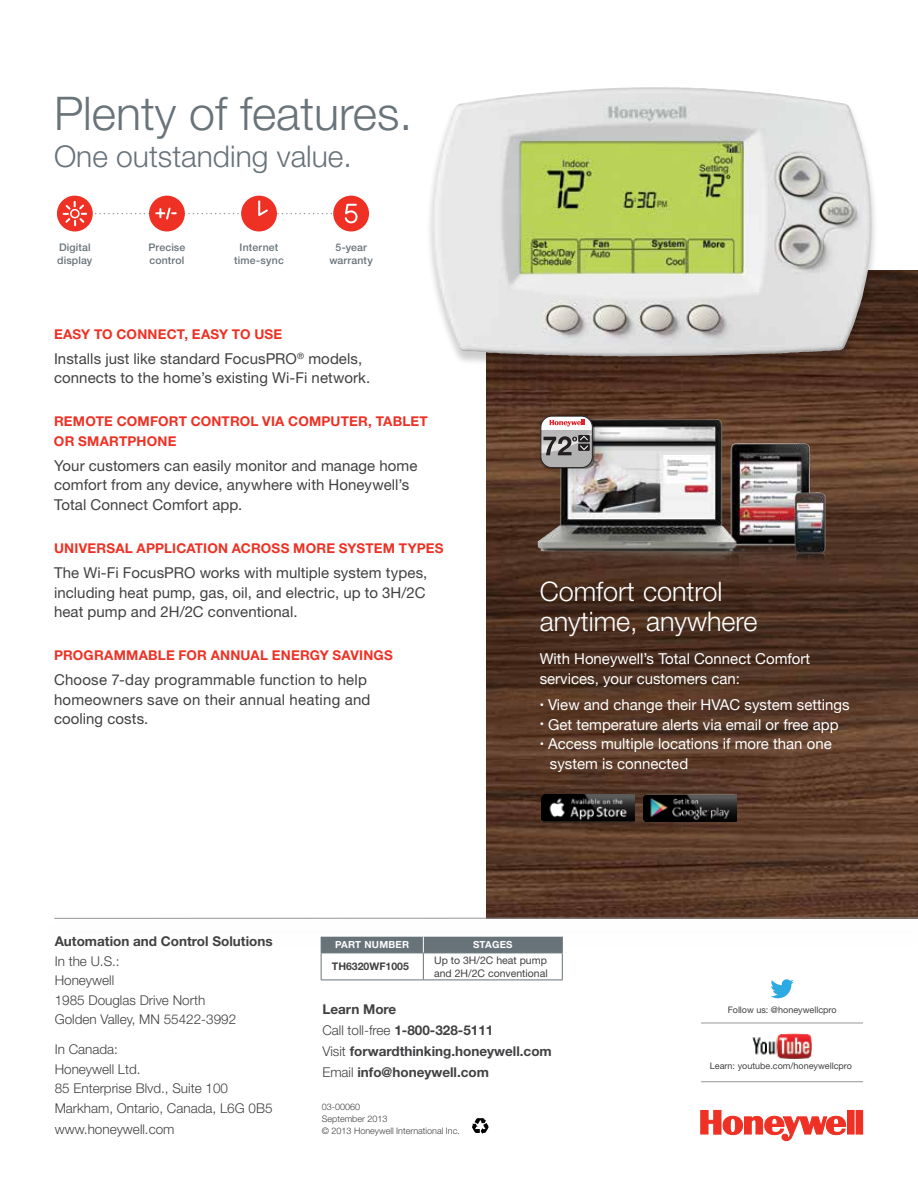
<style>
.page{position:relative;width:918px;height:1188px;background:#fff}
.page>*{position:absolute;margin:0;border:0;box-sizing:border-box;transform-origin:0 0}
.t1{font:300 46.5px "Helvetica Neue LT Std";color:#68737a}
.t2{font:300 30px "Helvetica Neue LT Std";color:#68737a}
.t3{font:300 27px/30px "Helvetica Neue LT Std";color:#fff}
.t4{font:15px/19.5px "Helvetica Neue LT Std";letter-spacing:.005em;color:#414042}
.t5{font:15px/19.5px "Helvetica Neue";color:#fff}
.t6{font:300 13.5px/19.5px "Helvetica Neue LT Std";color:#414042}
.t7{font:700 13.5px "Helvetica Neue LT Std";letter-spacing:.015em;color:#ee3124}
.t8{font:700 13.5px/21px "Helvetica Neue LT Std";color:#414042}
.t9{font:500 10.5px/12.8px "Helvetica Neue LT Std";letter-spacing:.015em;color:#68737a}
.t10{font:10.5px/12.8px "Helvetica Neue LT Std";color:#414042}
.t11{font:700 10.5px "Helvetica Neue LT Std";color:#414042}
.t12{font:700 9.75px "Helvetica Neue LT Std";letter-spacing:.025em;color:#fff}
.t13{font:9px "Helvetica Neue LT Std";color:#414042}
.t14{font:300 9px/12px "Helvetica Neue LT Std";color:#414042}
.s1{font-size:12px}
.s2{font-weight:300}
</style>
<div class="page">
<img style="left:486px;top:270px;width:432px;height:638px">
<div style="left:32px;top:908px;width:886px;height:47px;background:#000;opacity:.27"></div>
<hr style="left:55px;top:918px;width:863px;height:1px;background:#939598">
<svg style="left:562px;top:937px;width:1px;height:43px"></svg>
<hr style="left:321px;top:980px;width:102px;height:1px;background:#68737a">
<hr style="left:423px;top:980px;width:140px;height:1px;background:#68737a">
<svg style="left:321px;top:937px;width:241px;height:43px"></svg>
<svg style="left:472px;top:1118px;width:17px;height:16px"></svg>
<div style="left:57px;top:196px;width:36px;height:35px;background:#ee3124;border-radius:50%"></div>
<div style="left:149px;top:196px;width:36px;height:35px;background:#ee3124;border-radius:50%"></div>
<div style="left:241px;top:196px;width:36px;height:35px;background:#ee3124;border-radius:50%"></div>
<div style="left:333px;top:196px;width:36px;height:35px;background:#ee3124;border-radius:50%"></div>
<svg style="left:62px;top:199px;width:305px;height:28px"></svg>
<div style="left:425px;top:87px;width:454px;height:283px;background:#000;opacity:.2"></div>
<img style="left:432px;top:87px;width:343px;height:270px">
<img style="left:526px;top:408px;width:310px;height:181px">
<img style="left:643px;top:767px;width:93px;height:55px">
<img style="left:542px;top:794px;width:93px;height:56px">
<hr style="left:701px;top:1081px;width:162px;height:1px;background:#939598">
<hr style="left:701px;top:1023px;width:162px;height:1px;background:#939598">
<svg style="left:770px;top:979px;width:24px;height:19px"></svg>
<img style="left:752px;top:1034px;width:60px;height:25px">
<svg style="left:700px;top:1110px;width:146px;height:31px"></svg>
<div style="left:848px;top:1110px;width:6px;height:24px;background:#ee3124"></div>
<div style="left:847px;top:1110px;width:7px;height:24px;border:1px solid #ee3124"></div>
<div style="left:856px;top:1110px;width:7px;height:24px;background:#ee3124"></div>
<div style="left:532px;top:407px;width:84px;height:84px;background:#000;opacity:.2"></div>
<svg style="left:432px;top:217px;width:200px;height:251px"></svg>
<h1 class="t1" style="left:54px;top:85px;width:360px">Plenty of features.</h1>
<h2 class="t2" style="left:54px;top:138px;width:299px">One outstanding value.</h2>
<p class="t9" style="left:57px;top:241px;width:37px">Digital display</p>
<p class="t9" style="left:149px;top:241px;width:38px">Precise control</p>
<p class="t9" style="left:234px;top:241px;width:51px;text-align:center">Internet time-sync</p>
<p class="t9" style="left:329px;top:241px;width:45px;text-align:center">5-year warranty</p>
<p class="t7" style="left:54px;top:326px;width:20px">EASY</p>
<p class="t7" style="left:94px;top:326px;width:34px">TO CONNECT</p>
<p class="t7" style="left:184px;top:326px;width:18px">, EASY</p>
<p class="t7" style="left:232px;top:326px;width:33px">TO USE</p>
<p class="t4" style="left:54px;top:348px;width:318px">Installs just like standard FocusPRO<sup>®</sup> models, connects to the home’s existing Wi-Fi network.</p>
<p class="t7" style="left:54px;top:413px;width:21px">REMOTE</p>
<p class="t7" style="left:117px;top:413px;width:11px">COMFORT</p>
<p class="t7" style="left:191px;top:413px;width:11px">CONTROL</p>
<p class="t7" style="left:262px;top:413px;width:9px">VIA</p>
<p class="t7" style="left:288px;top:413px;width:12px">COM</p>
<p class="t7" style="left:322px;top:413px;width:20px">PUTER</p>
<p class="t7" style="left:368px;top:413px;width:44px">, TABLET</p>
<p class="t7" style="left:54px;top:433px;width:35px">OR SMART</p>
<p class="t7" style="left:128px;top:433px;width:20px">PHONE</p>
<p class="t4" style="left:54px;top:456px;width:365px">Your customers can easily monitor and manage home comfort from any device, anywhere with Honeywell’s<br>Total Connect Comfort app.</p>
<p class="t7" style="left:54px;top:540px;width:20px">UNIVERSAL</p>
<p class="t7" style="left:137px;top:540px;width:37px">APPLICATION</p>
<p class="t7" style="left:232px;top:540px;width:11px">ACROSS</p>
<p class="t7" style="left:293px;top:540px;width:12px">MORE</p>
<p class="t7" style="left:339px;top:540px;width:11px">SYSTEM</p>
<p class="t7" style="left:399px;top:540px;width:37px">TYPES</p>
<p class="t4" style="left:54px;top:563px;width:375px">The Wi-Fi FocusPRO works with multiple system types, including heat pump, gas, oil, and electric, up to 3H/2C heat pump and 2H/2C conventional.</p>
<p class="t7" style="left:54px;top:647px;width:12px">PROGRAMMA</p>
<p class="t7" style="left:148px;top:647px;width:41px">BLE FOR</p>
<p class="t7" style="left:211px;top:647px;width:11px">ANNUAL</p>
<p class="t7" style="left:272px;top:647px;width:11px">ENERGY</p>
<p class="t7" style="left:333px;top:647px;width:10px">SAVINGS</p>
<p class="t4" style="left:54px;top:670px;width:318px">Choose 7-day programmable function to help homeowners save on their annual heating and cooling costs.</p>
<h3 class="t3" style="left:540px;top:576px;width:219px">Comfort control anytime, anywhere</h3>
<p class="t5" style="left:540px;top:650px;width:272px">With Honeywell’s Total Connect Comfort services, your customers can:</p>
<p class="t5" style="left:540px;top:696px;width:311px"><span class="s1">•</span> View and change their HVAC system settings</p>
<p class="t5" style="left:540px;top:715px;width:300px"><span class="s1">•</span> Get temperature alerts via email or free app</p>
<p class="t5" style="left:550px;top:735px;width:283px;text-indent:-10px"><span class="s1">•</span> Access multiple locations if more than one system is connected</p>
<p class="t8" style="left:55px;top:931px;width:219px">AUTOMATION AND CONTROL SOLUTIONS</p>
<p class="t6" style="left:55px;top:951px;width:183px">In the U.S.:<br>Honeywell<br>1985 Douglas Drive North<br>Golden Valley, MN 55422-3992</p>
<p class="t6" style="left:55px;top:1040px;width:219px">In Canada:<br>Honeywell Ltd.<br>85 Enterprise Blvd., Suite 100<br>Markham, Ontario, Canada, L6G 0B5</p>
<p class="t6" style="left:55px;top:1119px;width:121px">www.honeywell.com</p>
<p class="t12" style="left:335px;top:939px;width:75px">PART NUMBER</p>
<p class="t12" style="left:473px;top:939px;width:41px">STAGES</p>
<p class="t11" style="left:332px;top:960px;width:79px">TH6320WF1005</p>
<p class="t10" style="left:434px;top:954px;width:115px">Up to 3H/2C heat pump and 2H/2C conventional</p>
<p class="t8" style="left:322px;top:999px;width:231px">LEARN MORE<br><span class="s2">Call toll-free</span> 1-800-328-5111<br><span class="s2">Visit</span> FORWARDTHINKING.HONEYWELL.COM<br><span class="s2">Email</span> INFO@HONEYWELL.COM</p>
<p class="t14" style="left:322px;top:1101px;width:140px">03-00060<br>September 2013<br>© 2013 Honeywell International Inc.</p>
<p class="t13" style="left:728px;top:1004px;width:110px">Follow us: @honeywellcpro</p>
<p class="t13" style="left:710px;top:1061px;width:144px">Learn: youtube.com/honeywellcpro</p>
</div>
